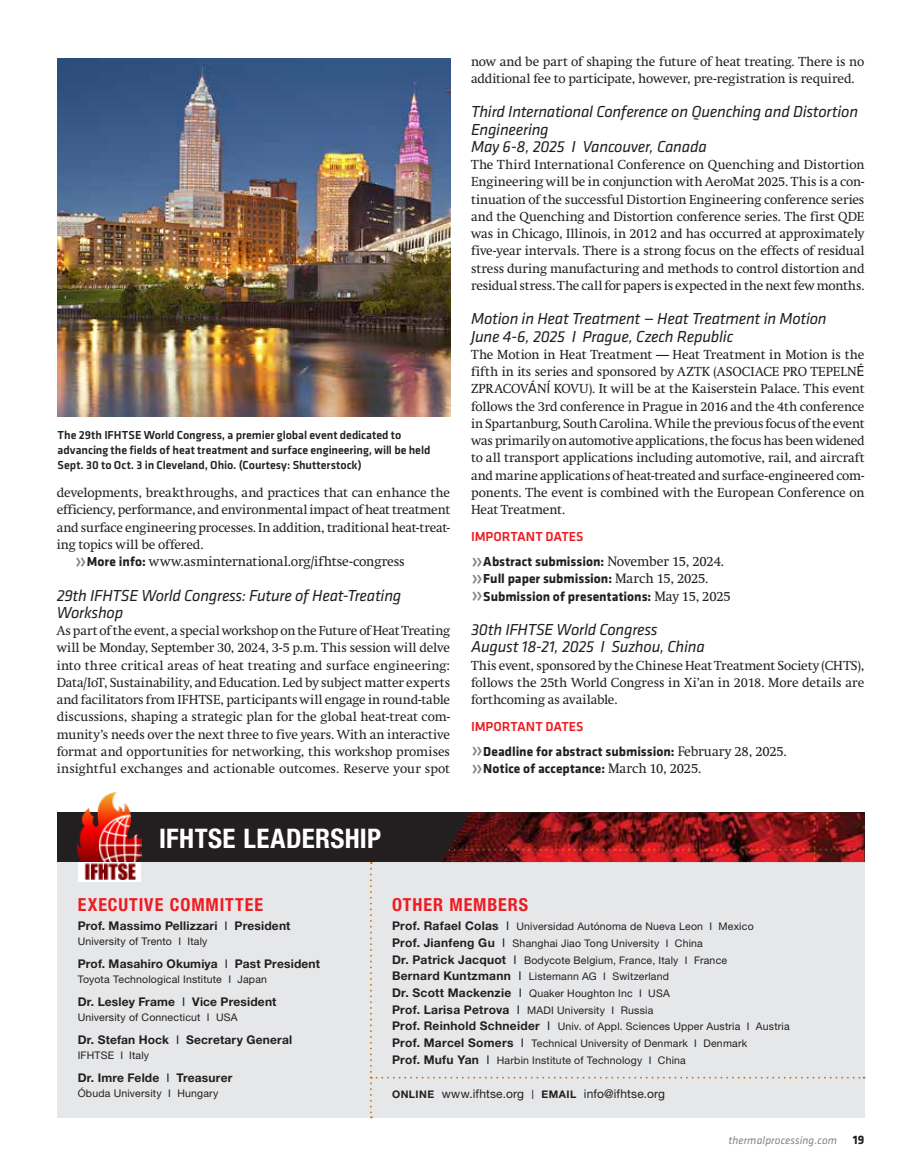
<style>
.page{position:relative;width:905px;height:1175px;background:#fff}
.page>*{position:absolute;margin:0;border:0;box-sizing:border-box;transform-origin:0 0}
.t1{font:700 condensed 27px "Helvetica Neue";letter-spacing:.01em;color:#fff}
.t2{font:700 condensed 18px "Helvetica Neue";letter-spacing:.05em;color:#ed1d24}
.t3{font:italic 16.5px/17.2px "Klavika Basic";letter-spacing:-.015em;color:#231f20}
.t4{font:700 13.5px/24.8px "Klavika Basic";color:#231f20}
.t5{font:13.5px "Swift";letter-spacing:-.005em;color:#231f20}
.t6{font:12.9px/17.2px "Swift";letter-spacing:-.005em;color:#231f20;text-align:justify}
.t7{font:500 12px/15px "Klavika Basic";letter-spacing:-.005em;color:#231f20}
.t8{font:700 12px "Helvetica Neue";letter-spacing:.015em;color:#231f20}
.t9{font:12px "Helvetica Neue";letter-spacing:.015em;color:#231f20}
.t10{font:italic 11.25px "Klavika Basic";letter-spacing:.01em;color:#808285}
.t11{font:10.5px/16.6px "Helvetica Neue";letter-spacing:.02em;color:#231f20}
.s1{font-family:"Klavika Basic";font-size:24px;color:#808285}
.s2{font-family:"Klavika Basic";font-weight:700}
.s3{font-family:"Klavika Basic";font-size:15px}
.s4{font-weight:500;color:#ed1d24}
.s5{font-weight:400;font-size:24px;color:#808285}
.s6{font-family:"Swift";font-weight:400}
.s7{font-weight:400}
.s8{font-weight:700;font-size:12px}
.s9{font-size:12px}
.s10{font-weight:700;font-size:10.5px}
.s11{font-weight:300;font-size:12.9px}
.s12{font-weight:700;font-style:normal;font-size:12.75px;color:#231f20}
</style>
<div class="page">
<img style="left:58px;top:58px;width:392px;height:359px">
<div style="left:57px;top:812px;width:807px;height:306px;background:#e6e7e8"></div>
<div style="left:57px;top:812px;width:807px;height:50px;background:#231f20"></div>
<svg style="left:370px;top:862px;width:494px;height:256px"></svg>
<img style="left:442px;top:812px;width:422px;height:50px">
<img style="left:78px;top:792px;width:63px;height:70px">
<svg style="left:78px;top:862px;width:63px;height:19px"></svg>
<p class="t7" style="left:58px;top:427px;width:374px">The 29th IFHTSE World Congress, a premier global event dedicated to advancing the fields of heat treatment and surface engineering, will be held<br>Sept. 30 to Oct. 3 in Cleveland, Ohio. (Courtesy: Shutterstock)</p>
<p class="t6" style="left:57px;top:484px;width:395px">developments, breakthroughs, and practices that can enhance the efficiency, performance, and environmental impact of heat treatment and surface engineering processes. In addition, traditional heat-treat&shy;ing topics will be offered.</p>
<p class="t5" style="left:75px;top:553px;width:331px"><span class="s1">»</span><span class="s2">More info:</span> www.asminternational.org/ifhtse-congress</p>
<p class="t3" style="left:57px;top:586px;width:346px">29th IFHTSE World Congress: Future of Heat-Treating<br>Workshop</p>
<p class="t6" style="left:57px;top:622px;width:395px">As part of the event, a special workshop on the Future of Heat Treating will be Monday, September 30, 2024, 3-5 p.m. This session will delve into three critical areas of heat treating and surface engineering:<br>Data/IoT, Sustainability, and Education. Led by subject matter experts and facilitators from IFHTSE, participants will engage in round-table discussions, shaping a strategic plan for the global heat-treat com&shy;munity’s needs over the next three to five years. With an interactive format and opportunities for networking, this workshop promises insightful exchanges and actionable outcomes. Reserve your spot</p>
<p class="t6" style="left:471px;top:52px;width:395px">now and be part of shaping the future of heat treating. There is no additional fee to participate, however, pre-registration is required.</p>
<p class="t3" style="left:471px;top:103px;width:388px">Third International Conference on Quenching and Distortion<br>Engineering<br>May 6-8, 2025 I Vancouver, Canada</p>
<p class="t6" style="left:471px;top:156px;width:395px">The Third International Conference on Quenching and Distortion Engineering will be in conjunction with AeroMat 2025. This is a con&shy;tinuation of the successful Distortion Engineering conference series and the Quenching and Distortion conference series. The first QDE was in Chicago, Illinois, in 2012 and has occurred at approximately five-year intervals. There is a strong focus on the effects of residual stress during manufacturing and methods to control distortion and residual stress. The call for papers is expected in the next few months.</p>
<p class="t3" style="left:471px;top:310px;width:357px">Motion in Heat Treatment — Heat Treatment in Motion<br>June 4-6, 2025 I Prague, Czech Republic</p>
<p class="t6" style="left:471px;top:346px;width:395px">The Motion in Heat Treatment — Heat Treatment in Motion is the fifth in its series and sponsored by AZTK (ASOCIACE PRO TEPELN<span class="s3">É </span>ZPRACOV<span class="s3">Á</span>N<span class="s3">Í</span> KOVU). It will be at the Kaiserstein Palace. This event follows the 3rd conference in Prague in 2016 and the 4th conference in Spartanburg, South Carolina. While the previous focus of the event was primarily on automotive applications, the focus has been widened to all transport applications including automotive, rail, and aircraft and marine applications of heat-treated and surface-engineered com&shy;ponents. The event is combined with the European Conference on Heat Treatment.</p>
<p class="t4" style="left:471px;top:524px;width:255px"><span class="s4">IMPORTANT DATES<br></span><span class="s5">»</span>Abstract submission: <span class="s6">November 15, 2024.</span></p>
<p class="t4" style="left:471px;top:569px;width:261px;line-height:17.2px"><span class="s5">»</span>Full paper submission: <span class="s6">March 15, 2025. </span><span class="s5">»</span>Submission of presentations: <span class="s6">May 15, 2025</span></p>
<p class="t3" style="left:471px;top:620px;width:235px">30th IFHTSE World Congress<br>August 18-21, 2025 I Suzhou, China</p>
<p class="t6" style="left:471px;top:656px;width:395px">This event, sponsored by the Chinese Heat Treatment Society (CHTS), follows the 25th World Congress in Xi’an in 2018. More details are forthcoming as available.</p>
<p class="t4" style="left:471px;top:713px;width:317px"><span class="s4">IMPORTANT DATES<br></span><span class="s5">»</span>Deadline for abstract submission: <span class="s6">February 28, 2025.</span></p>
<p class="t4" style="left:471px;top:755px;width:232px"><span class="s5">»</span>Notice of acceptance: <span class="s6">March 10, 2025.</span></p>
<h1 class="t1" style="left:159px;top:822px;width:223px">IFHTSE LEADERSHIP</h1>
<h2 class="t2" style="left:78px;top:893px;width:187px">EXECUTIVE COMMITTEE</h2>
<p class="t8" style="left:78px;top:918px;width:214px">Prof. Massimo Pellizzari <span class="s7">I</span> President</p>
<p class="t11" style="left:78px;top:933px;width:131px">University of Trento I Italy</p>
<p class="t8" style="left:78px;top:956px;width:244px">Prof. Masahiro Okumiya <span class="s7">I</span> Past President</p>
<p class="t11" style="left:78px;top:971px;width:191px">Toyota Technological Institute I Japan</p>
<p class="t8" style="left:78px;top:994px;width:200px">Dr. Lesley Frame <span class="s7">I</span> Vice President</p>
<p class="t11" style="left:78px;top:1009px;width:161px">University of Connecticut I USA</p>
<p class="t8" style="left:78px;top:1032px;width:216px">Dr. Stefan Hock <span class="s7">I</span> Secretary General</p>
<p class="t11" style="left:78px;top:1046px;width:73px">IFHTSE I Italy</p>
<p class="t8" style="left:78px;top:1070px;width:156px">Dr. Imre Felde <span class="s7">I</span> Treasurer</p>
<p class="t11" style="left:78px;top:1084px;width:142px">Óbuda University I Hungary</p>
<h2 class="t2" style="left:392px;top:893px;width:137px">OTHER MEMBERS</h2>
<p class="t11" style="left:392px;top:918px;width:399px"><span class="s8">Prof. Rafael Colas</span> <span class="s9">I</span> Universidad Autónoma de Nueva Leon I Mexico<br><span class="s8">Prof. Jianfeng Gu</span> <span class="s9">I</span> Shanghai Jiao Tong University I China<br><span class="s8">Dr. Patrick Jacquot</span> <span class="s9">I</span> Bodycote Belgium, France, Italy I France<br><span class="s8">Bernard Kuntzmann</span> <span class="s9">I</span> Listemann AG I Switzerland<br><span class="s8">Dr. Scott Mackenzie</span> <span class="s9">I</span> Quaker Houghton Inc I USA<br><span class="s8">Prof. Larisa Petrova</span> <span class="s9">I</span> MADI University I Russia<br><span class="s8">Prof. Reinhold Schneider</span> <span class="s9">I</span> Univ. of Appl. Sciences Upper Austria I Austria <span class="s8">Prof. Marcel Somers</span> <span class="s9">I</span> Technical University of Denmark I Denmark<br><span class="s8">Prof. Mufu Yan</span> <span class="s9">I</span> Harbin Institute of Technology I China</p>
<p class="t9" style="left:392px;top:1087px;width:274px"><span class="s10">ONLINE</span> www.ifhtse.org <span class="s11">I</span> <span class="s10">EMAIL</span> info@ifhtse.org</p>
<p class="t10" style="left:728px;top:1133px;width:138px">thermalprocessing.com <span class="s12">19</span></p>
</div>
